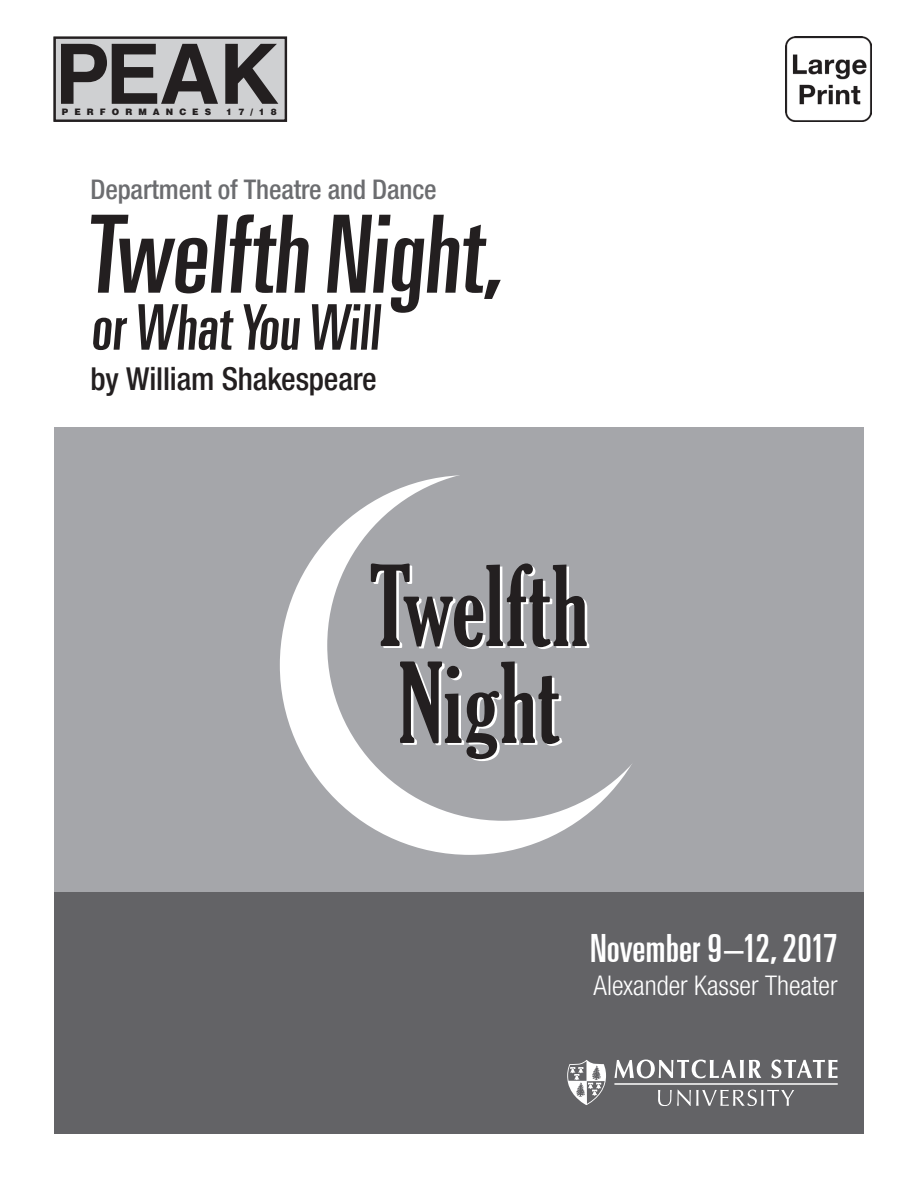
<style>
.page{position:relative;width:918px;height:1188px;background:#fff}
.page>*{position:absolute;margin:0;border:0;box-sizing:border-box;transform-origin:0 0}
.t1{font:108px "Univers LT Pro Ult Cond";color:#231f20}
.t2{font:extra-condensed 107.25px/96.9px "Gloucester";letter-spacing:.005em;color:#231f20}
.t3{font:63px "Univers LT Pro Ult Cond";color:#231f20}
.t4{font:39px "Univers LT Pro Ult Cond";color:#fff}
.t5{font:500 condensed 31.5px "Helvetica Neue LTW1 G";letter-spacing:-.005em;color:#231f20}
.t6{font:500 condensed 27px "Helvetica Neue LTW1 G";letter-spacing:-.005em;color:#6c6d70}
.t7{font:300 condensed 27px "Helvetica Neue LTW1 G";color:#fff}
.t8{font:900 8.85px "Helvetica LT Std";letter-spacing:.68em;color:#231f20}
</style>
<div class="page">
<div style="left:54px;top:428px;width:810px;height:499px;background:#a5a6aa"></div>
<img style="left:785px;top:36px;width:86px;height:86px">
<div style="left:54px;top:892px;width:810px;height:242px;background:#636366"></div>
<div style="left:54px;top:38px;width:231px;height:83px;background:#cfd0d2"></div>
<div style="left:53px;top:36px;width:234px;height:86px;border:2px solid #231f20"></div>
<svg style="left:61px;top:44px;width:217px;height:60px"></svg>
<svg style="left:567px;top:1060px;width:39px;height:45px"></svg>
<svg style="left:614px;top:1060px;width:147px;height:18px"></svg>
<svg style="left:771px;top:1060px;width:67px;height:18px"></svg>
<svg style="left:658px;top:1090px;width:136px;height:16px"></svg>
<hr style="left:615px;top:1084px;width:223px;height:1px;background:#fff">
<div style="left:280px;top:475px;width:380px;height:380px;background:#fff;border-radius:50%"></div>
<div style="left:327px;top:470px;width:351px;height:351px;background:#a5a6aa;border-radius:50%"></div>
<p class="t8" style="left:62px;top:106px;width:151px">PERFORMANCES</p>
<p class="t8" style="left:226px;top:106px;width:52px">17/18</p>
<p class="t6" style="left:91px;top:173px;width:348px">Department of Theatre and Dance</p>
<h1 class="t1" style="left:84px;top:180px;width:431px">Twelfth Night,</h1>
<h3 class="t3" style="left:90px;top:284px;width:298px">orWhatYou Will</h3>
<p class="t5" style="left:91px;top:359px;width:288px">by William Shakespeare</p>
<h2 class="t2" style="left:370px;top:559px;width:220px">Twelfth<br>Night</h2>
<h3 class="t4" style="left:590px;top:921px;width:249px">November 9–12, 2017</h3>
<p class="t7" style="left:594px;top:970px;width:246px">Alexander Kasser Theater</p>
</div>
